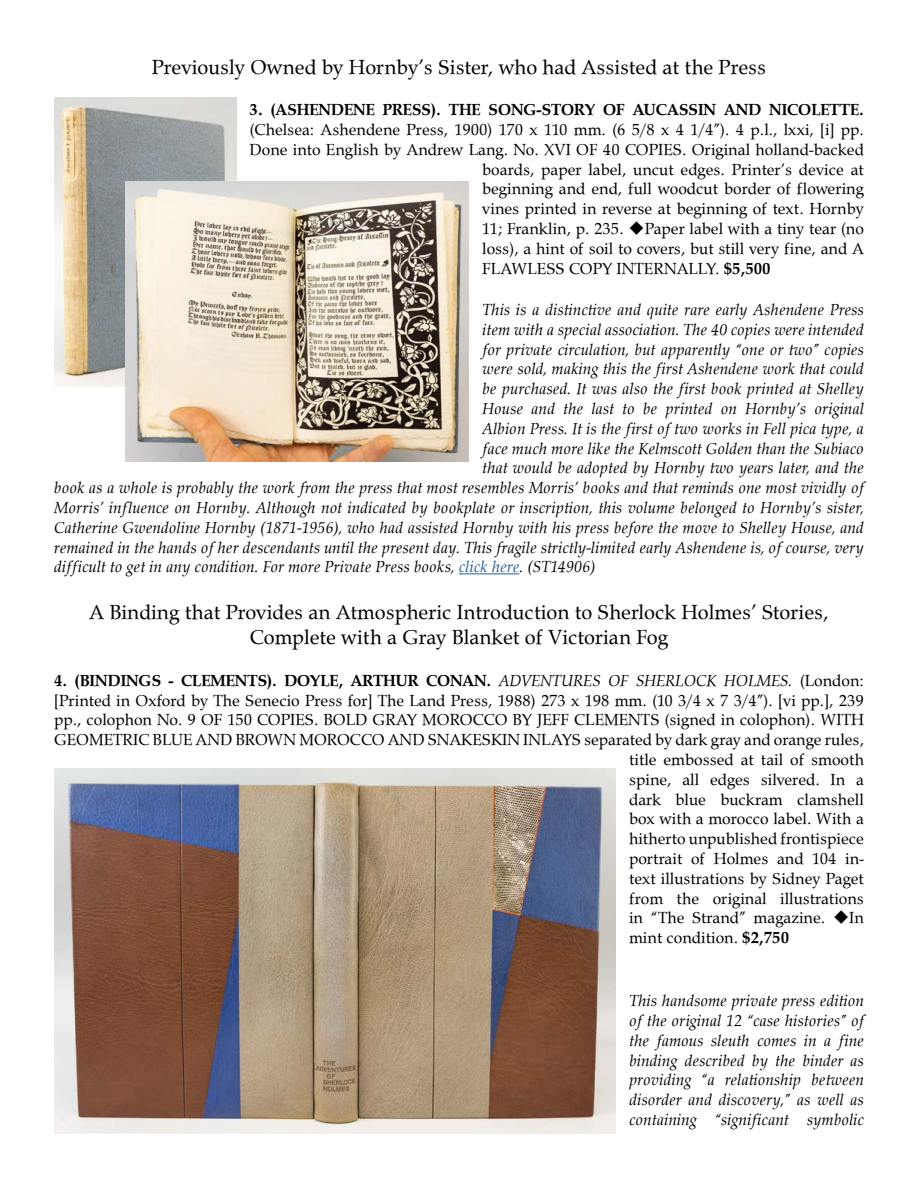
<style>
.page{position:relative;width:918px;height:1188px;background:#fff}
.page>*{position:absolute;margin:0;border:0;box-sizing:border-box;transform-origin:0 0}
.t1{font:21px/25.2px "URW Palladio";color:#000;text-align:center}
.t2{font:italic 16.5px/19.8px "URW Palladio";color:#000;text-align:justify}
.t3{font:16.5px "URW Palladio";color:#000}
.t4{font:700 16.5px "URW Palladio";color:#000}
.s1{font-weight:700}
.s2{color:#215e9e}
.s3{font-weight:400;font-style:italic}
.s4{font-weight:400}
</style>
<div class="page">
<hr style="left:459px;top:574px;width:60px;height:1px;background:#215e9e">
<img style="left:54px;top:97px;width:182px;height:290px">
<img style="left:125px;top:181px;width:344px;height:281px">
<img style="left:54px;top:768px;width:562px;height:366px">
<p class="t1" style="left:152px;top:54px;width:616px">Previously Owned by Hornby’s Sister, who had Assisted at the Press</p>
<p class="t4" style="left:250px;top:100px;width:616px">3. (ASHENDENE PRESS). THE SONG-STORY OF AUCASSIN AND NICOLETTE.</p>
<p class="t3" style="left:250px;top:119px;width:616px">(Chelsea: Ashendene Press, 1900) 170 x 110 mm. (6 5/8 x 4 1/4”). 4 p.l., lxxi, [i] pp.</p>
<p class="t3" style="left:250px;top:139px;width:616px">Done into English by Andrew Lang. No. XVI OF 40 COPIES. Original holland-backed</p>
<p class="t3" style="left:482px;top:159px;width:383px">boards, paper label, uncut edges. Printer’s device at</p>
<p class="t3" style="left:482px;top:179px;width:383px">beginning and end, full woodcut border of flowering</p>
<p class="t3" style="left:482px;top:199px;width:383px">vines printed in reverse at beginning of text. Hornby</p>
<p class="t3" style="left:482px;top:218px;width:383px">11; Franklin, p. 235. ◆Paper label with a tiny tear (no</p>
<p class="t3" style="left:482px;top:238px;width:383px">loss), a hint of soil to covers, but still very fine, and A</p>
<p class="t3" style="left:482px;top:258px;width:290px">FLAWLESS COPY INTERNALLY. <span class="s1">$5,500</span></p>
<p class="t2" style="left:482px;top:300px;width:383px">This is a distinctive and quite rare early Ashendene Press</p>
<p class="t2" style="left:482px;top:320px;width:383px">item with a special association. The 40 copies were intended</p>
<p class="t2" style="left:482px;top:339px;width:383px">for private circulation, but apparently “one or two” copies</p>
<p class="t2" style="left:482px;top:359px;width:383px">were sold, making this the first Ashendene work that could</p>
<p class="t2" style="left:482px;top:379px;width:383px">be purchased. It was also the first book printed at Shelley</p>
<p class="t2" style="left:482px;top:399px;width:383px">House and the last to be printed on Hornby’s original</p>
<p class="t2" style="left:482px;top:419px;width:383px">Albion Press. It is the first of two works in Fell pica type, a</p>
<p class="t2" style="left:482px;top:438px;width:383px">face much more like the Kelmscott Golden than the Subiaco</p>
<p class="t2" style="left:482px;top:458px;width:383px">that would be adopted by Hornby two years later, and the</p>
<p class="t2" style="left:54px;top:478px;width:812px">book as a whole is probably the work from the press that most resembles Morris’ books and that reminds one most vividly of</p>
<p class="t2" style="left:54px;top:498px;width:812px">Morris’ influence on Hornby. Although not indicated by bookplate or inscription, this volume belonged to Hornby’s sister,</p>
<p class="t2" style="left:54px;top:518px;width:812px">Catherine Gwendoline Hornby (1871-1956), who had assisted Hornby with his press before the move to Shelley House, and</p>
<p class="t2" style="left:54px;top:537px;width:812px">remained in the hands of her descendants until the present day. This fragile strictly-limited early Ashendene is, of course, very</p>
<p class="t2" style="left:54px;top:557px;width:543px">difficult to get in any condition. For more Private Press books, <span class="s2">click here</span>. (ST14906)</p>
<p class="t1" style="left:89px;top:600px;width:741px">A Binding that Provides an Atmospheric Introduction to Sherlock Holmes’ Stories,<br>Complete with a Gray Blanket of Victorian Fog</p>
<p class="t4" style="left:54px;top:670px;width:812px">4. (BINDINGS - CLEMENTS). DOYLE, ARTHUR CONAN. <span class="s3">ADVENTURES OF SHERLOCK HOLMES.</span> <span class="s4">(London:</span></p>
<p class="t3" style="left:54px;top:690px;width:812px">[Printed in Oxford by The Senecio Press for] The Land Press, 1988) 273 x 198 mm. (10 3/4 x 7 3/4”). [vi pp.], 239</p>
<p class="t3" style="left:54px;top:710px;width:812px">pp., colophon No. 9 OF 150 COPIES. BOLD GRAY MOROCCO BY JEFF CLEMENTS (signed in colophon). WITH</p>
<p class="t3" style="left:54px;top:730px;width:812px">GEOMETRIC BLUE AND BROWN MOROCCO AND SNAKESKIN INLAYS separated by dark gray and orange rules,</p>
<p class="t3" style="left:629px;top:749px;width:236px">title embossed at tail of smooth</p>
<p class="t3" style="left:629px;top:769px;width:236px">spine, all edges silvered. In a</p>
<p class="t3" style="left:629px;top:789px;width:236px">dark blue buckram clamshell</p>
<p class="t3" style="left:629px;top:809px;width:236px">box with a morocco label. With a</p>
<p class="t3" style="left:629px;top:829px;width:236px">hitherto unpublished frontispiece</p>
<p class="t3" style="left:629px;top:848px;width:236px">portrait of Holmes and 104 in-</p>
<p class="t3" style="left:629px;top:868px;width:236px">text illustrations by Sidney Paget</p>
<p class="t3" style="left:629px;top:888px;width:236px">from the original illustrations</p>
<p class="t3" style="left:629px;top:908px;width:236px">in “The Strand” magazine. ◆In</p>
<p class="t3" style="left:629px;top:928px;width:162px">mint condition. <span class="s1">$2,750</span></p>
<p class="t2" style="left:629px;top:991px;width:236px">This handsome private press edition of the original 12 “case histories” of the famous sleuth comes in a fine binding described by the binder as providing “a relationship between disorder and discovery,” as well as containing “significant symbolic</p>
</div>
